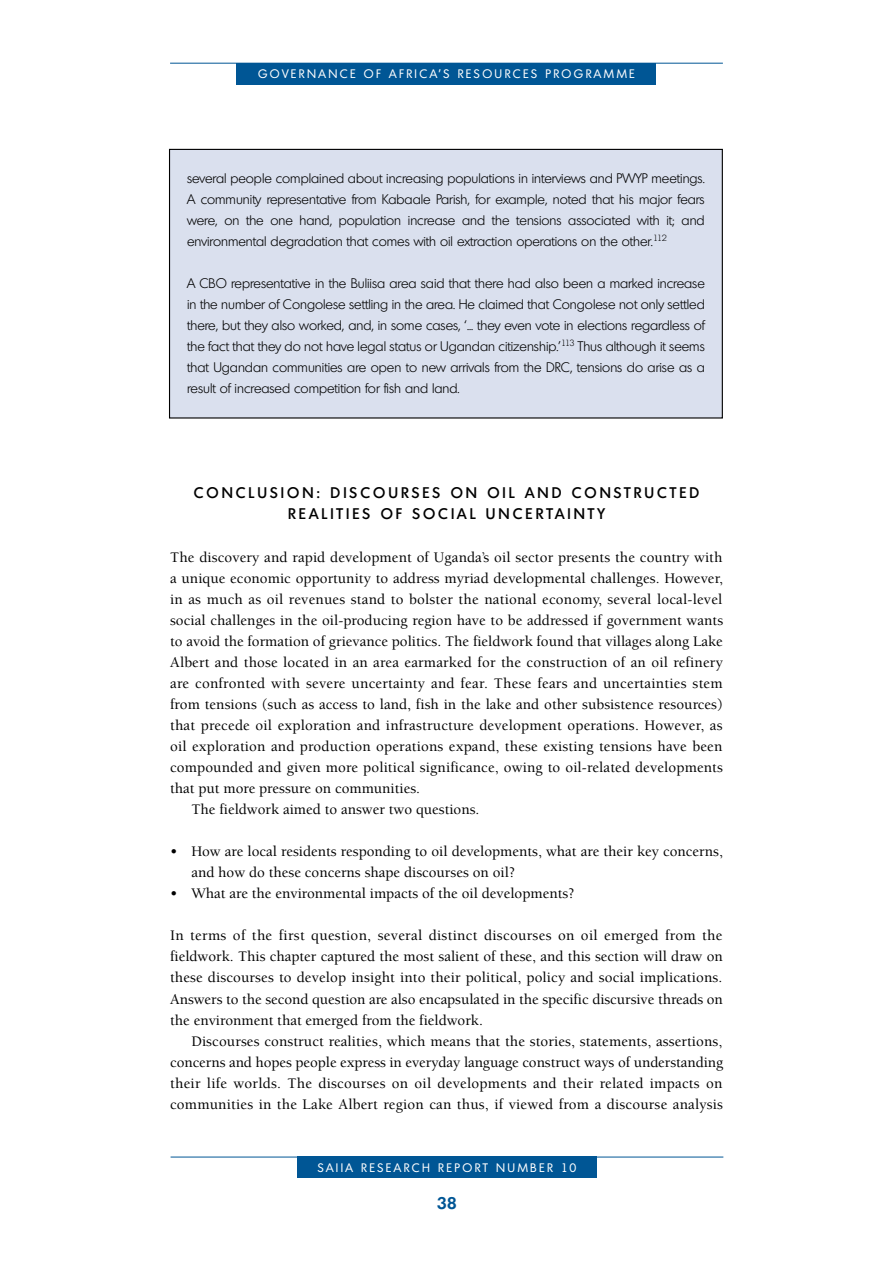
<style>
.page{position:relative;width:893px;height:1263px;background:#fff}
.page>*{position:absolute;margin:0;border:0;box-sizing:border-box;transform-origin:0 0}
.t1{font:600 16.5px "Montreal";color:#005695}
.t2{font:500 15px/21px "Berkeley Std";letter-spacing:.005em;color:#000;text-align:justify}
.t3{font:500 15px "Montreal";letter-spacing:.2em;color:#000}
.t4{font:300 13.5px/21px "Montreal";color:#000;text-align:justify}
.t5{font:12px "Montreal";letter-spacing:.2em;color:#fff}
</style>
<div class="page">
<hr style="left:170px;top:63px;width:553px;height:1px;background:#005695">
<hr style="left:171px;top:1157px;width:552px;height:1px;background:#005695">
<div style="left:297px;top:1157px;width:299px;height:21px;background:#005695"></div>
<div style="left:237px;top:63px;width:419px;height:21px;background:#005695"></div>
<div style="left:170px;top:149px;width:552px;height:269px;background:#dae0ee"></div>
<div style="left:169px;top:149px;width:554px;height:269px;border:1px solid #000"></div>
<p class="t5" style="left:258px;top:67px;width:378px">GOVERNANCE OF AFRICA’S RESOURCES PROGRAMME</p>
<p class="t4" style="left:187px;top:167px;width:519px">several people complained about increasing populations in interviews and PWYP meetings.<br>A community representative from Kabaale Parish, for example, noted that his major fears were, on the one hand, population increase and the tensions associated with it; and environmental degradation that comes with oil extraction operations on the other.<sup>112</sup></p>
<p class="t4" style="left:187px;top:272px;width:519px">A CBO representative in the Buliisa area said that there had also been a marked increase in the number of Congolese settling in the area. He claimed that Congolese not only settled there, but they also worked, and, in some cases, ‘... they even vote in elections regardless of the fact that they do not have legal status or Ugandan citizenship.’<sup>113</sup> Thus although it seems that Ugandan communities are open to new arrivals from the DRC, tensions do arise as a result of increased competition for fish and land.</p>
<p class="t3" style="left:194px;top:484px;width:14px">CONCLU</p>
<p class="t3" style="left:270px;top:484px;width:104px">SION : DISCOUR</p>
<p class="t3" style="left:412px;top:484px;width:53px">SES ON</p>
<p class="t3" style="left:487px;top:484px;width:63px">OIL AND</p>
<p class="t3" style="left:572px;top:484px;width:14px">CON</p>
<p class="t3" style="left:614px;top:484px;width:23px">STRUCTED</p>
<p class="t3" style="left:288px;top:505px;width:104px">RE ALITIES OF</p>
<p class="t3" style="left:412px;top:505px;width:86px">SOC IAL UNCERT</p>
<p class="t3" style="left:555px;top:505px;width:30px">AINTY</p>
<p class="t2" style="left:170px;top:547px;width:554px">The discovery and rapid development of Uganda’s oil sector presents the country with</p>
<p class="t2" style="left:170px;top:568px;width:554px">a unique economic opportunity to address myriad developmental challenges. However,</p>
<p class="t2" style="left:170px;top:589px;width:554px">in as much as oil revenues stand to bolster the national economy, several local-level</p>
<p class="t2" style="left:170px;top:610px;width:555px">social challenges in the oil-producing region have to be addressed if government wants</p>
<p class="t2" style="left:170px;top:631px;width:554px">to avoid the formation of grievance politics. The fieldwork found that villages along Lake</p>
<p class="t2" style="left:170px;top:652px;width:554px">Albert and those located in an area earmarked for the construction of an oil refinery</p>
<p class="t2" style="left:170px;top:673px;width:554px">are confronted with severe uncertainty and fear. These fears and uncertainties stem</p>
<p class="t2" style="left:170px;top:694px;width:554px">from tensions (such as access to land, fish in the lake and other subsistence resources)</p>
<p class="t2" style="left:170px;top:715px;width:554px">that precede oil exploration and infrastructure development operations. However, as</p>
<p class="t2" style="left:170px;top:736px;width:554px">oil exploration and production operations expand, these existing tensions have been</p>
<p class="t2" style="left:170px;top:757px;width:554px">compounded and given more political significance, owing to oil-related developments</p>
<p class="t2" style="left:170px;top:778px;width:251px">that put more pressure on communities.</p>
<p class="t2" style="left:191px;top:799px;width:290px">The fieldwork aimed to answer two questions.</p>
<p class="t2" style="left:191px;top:841px;width:533px;text-indent:-21px">• How are local residents responding to oil developments, what are their key concerns, and how do these concerns shape discourses on oil?</p>
<p class="t2" style="left:170px;top:883px;width:406px">• What are the environmental impacts of the oil developments?</p>
<p class="t2" style="left:170px;top:925px;width:554px">In terms of the first question, several distinct discourses on oil emerged from the fieldwork. This chapter captured the most salient of these, and this section will draw on these discourses to develop insight into their political, policy and social implications.<br>Answers to the second question are also encapsulated in the specific discursive threads on the environment that emerged from the fieldwork.</p>
<p class="t2" style="left:170px;top:1031px;width:555px;text-indent:21px">Discourses construct realities, which means that the stories, statements, assertions, concerns and hopes people express in everyday language construct ways of understanding their life worlds. The discourses on oil developments and their related impacts on communities in the Lake Albert region can thus, if viewed from a discourse analysis</p>
<p class="t5" style="left:318px;top:1160px;width:260px">SAIIA RESEARCH REPORT NUMBER 10</p>
<p class="t1" style="left:437px;top:1192px;width:22px">38</p>
</div>
